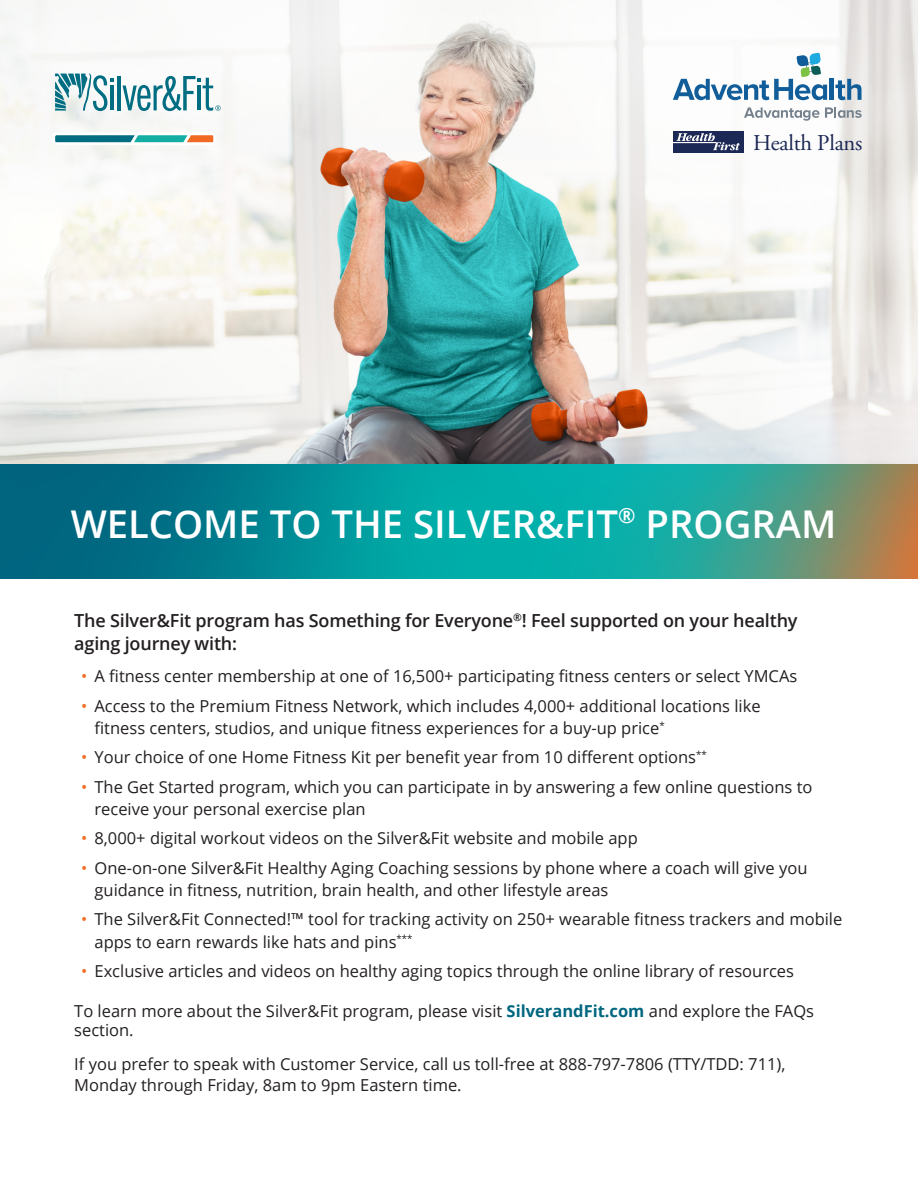
<style>
.page{position:relative;width:918px;height:1188px;background:#fff}
.page>*{position:absolute;margin:0;border:0;box-sizing:border-box;transform-origin:0 0}
.t1{font:600 38.25px "Open Sans";color:#fff}
.t2{font:22.65px "Adobe Garamond Pro";letter-spacing:-.01em;color:#1c2856}
.t3{font:600 18px/22.5px "Open Sans";letter-spacing:-.01em;color:#231f20}
.t4{font:16.5px/22.5px "Open Sans";color:#231f20}
.s1{color:#f36a21}
.s2{font-weight:700;color:#006680}
</style>
<div class="page">
<img style="left:0;top:0;width:918px;height:465px">
<svg style="left:52px;top:132px;width:164px;height:13px"></svg>
<hr style="left:117px;top:76px;width:3px;height:34px;background:#006d82">
<svg style="left:55px;top:74px;width:58px;height:37px"></svg>
<svg style="left:123px;top:76px;width:98px;height:35px"></svg>
<img style="left:0;top:465px;width:918px;height:113px">
<hr style="left:830px;top:79px;width:4px;height:21px;background:#105d9a">
<svg style="left:835px;top:79px;width:27px;height:21px"></svg>
<svg style="left:673px;top:53px;width:154px;height:47px"></svg>
<svg style="left:744px;top:107px;width:118px;height:14px"></svg>
<div style="left:673px;top:131px;width:70px;height:22px;background:#1c2856"></div>
<hr style="left:673px;top:142px;width:43px;height:1px;background:#fff">
<svg style="left:676px;top:133px;width:64px;height:17px"></svg>
<p class="t2" style="left:753px;top:129px;width:111px">Health Plans</p>
<h1 class="t1" style="left:71px;top:498px;width:767px">WELCOME TO THE SILVER&amp;FIT<sup>®</sup> PROGRAM</h1>
<p class="t3" style="left:74px;top:609px;width:725px">The Silver&amp;Fit program has Something for Everyone<sup>®</sup>! Feel supported on your healthy aging journey with:</p>
<p class="t4" style="left:81px;top:665px;width:718px"><span class="s1">•</span> A fitness center membership at one of 16,500+ participating fitness centers or select YMCAs</p>
<p class="t4" style="left:94px;top:694px;width:668px;text-indent:-14px"><span class="s1">•</span> Access to the Premium Fitness Network, which includes 4,000+ additional locations like fitness centers, studios, and unique fitness experiences for a buy-up price<sup>*</sup></p>
<p class="t4" style="left:81px;top:746px;width:627px"><span class="s1">•</span> Your choice of one Home Fitness Kit per benefit year from 10 different options<sup>**</sup></p>
<p class="t4" style="left:94px;top:775px;width:720px;text-indent:-14px"><span class="s1">•</span> The Get Started program, which you can participate in by answering a few online questions to receive your personal exercise plan</p>
<p class="t4" style="left:81px;top:827px;width:558px"><span class="s1">•</span> 8,000+ digital workout videos on the Silver&amp;Fit website and mobile app</p>
<p class="t4" style="left:94px;top:856px;width:714px;text-indent:-14px"><span class="s1">•</span> One-on-one Silver&amp;Fit Healthy Aging Coaching sessions by phone where a coach will give you guidance in fitness, nutrition, brain health, and other lifestyle areas</p>
<p class="t4" style="left:94px;top:908px;width:749px;text-indent:-14px"><span class="s1">•</span> The Silver&amp;Fit Connected!™ tool for tracking activity on 250+ wearable fitness trackers and mobile apps to earn rewards like hats and pins<sup>***</sup></p>
<p class="t4" style="left:81px;top:959px;width:715px"><span class="s1">•</span> Exclusive articles and videos on healthy aging topics through the online library of resources</p>
<p class="t4" style="left:74px;top:1000px;width:741px;line-height:19.8px">To learn more about the Silver&amp;Fit program, please visit <span class="s2">SilverandFit.com</span> and explore the FAQs section.</p>
<p class="t4" style="left:74px;top:1053px;width:713px;line-height:21px">If you prefer to speak with Customer Service, call us toll-free at 888-797-7806 (TTY/TDD: 711),<br>Monday through Friday, 8am to 9pm Eastern time.</p>
</div>
